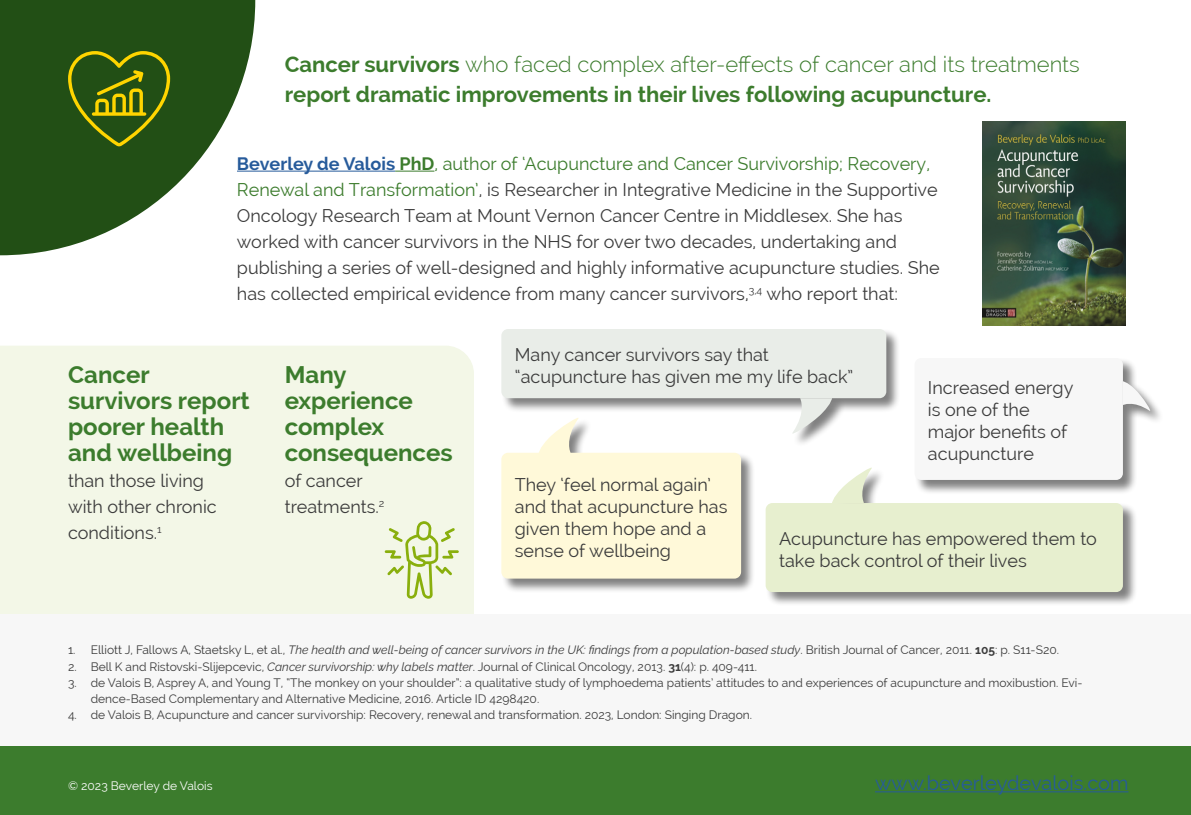
<style>
.page{position:relative;width:1191px;height:815px;background:#fff}
.page>*{position:absolute;margin:0;border:0;box-sizing:border-box;transform-origin:0 0}
.t1{font:700 24px/26px "Raleway";color:#3c7c2d}
.t2{font:700 22px/30px "Raleway";color:#3c7c2d}
.t3{font:20px "Raleway";color:#275b9b}
.t4{font:18px/26px "Raleway";color:#3b3b3b}
.t5{font:12px/16px "Raleway";color:#3b3b3b}
.t6{font:italic 12px "Raleway";color:#3b3b3b}
.t7{font:12px "Raleway";color:#fff}
.s1{font-weight:300}
.s2{font-weight:700;color:#275b9b}
.s3{font-weight:700;color:#3c7c2d}
.s4{color:#3c7c2d}
.s5{font-style:normal}
.s6{font-weight:700;font-style:normal}
.s7{font-style:italic}
.s8{font-weight:700}
</style>
<div class="page">
<div style="left:0;top:346px;width:474px;height:268px;background:#f3f7e7"></div>
<div style="left:539px;top:418px;width:53px;height:50px;background:#000;opacity:.5"></div>
<svg style="left:539px;top:418px;width:42px;height:34px"></svg>
<div style="left:832px;top:468px;width:53px;height:49px;background:#000;opacity:.5"></div>
<svg style="left:832px;top:467px;width:42px;height:35px"></svg>
<svg style="left:0;top:0;width:255px;height:255px;fill:#224f15"></svg>
<div style="left:0;top:614px;width:1191px;height:132px;background:#f7f7f7"></div>
<svg style="left:68px;top:51px;width:102px;height:96px"></svg>
<div style="left:0;top:746px;width:1191px;height:68px;background:#3c7c2d"></div>
<hr style="left:875px;top:791px;width:253px;height:1px;background:#275b9b">
<svg style="left:385px;top:521px;width:74px;height:77px"></svg>
<hr style="left:237px;top:171px;width:158px;height:1px;background:#275b9b">
<hr style="left:395px;top:171px;width:39px;height:1px;background:#3c7c2d">
<div style="left:501px;top:452px;width:254px;height:141px;background:#000;opacity:.5"></div>
<div style="left:501px;top:452px;width:240px;height:126px;background:#fff9d9;border-radius:7px"></div>
<div style="left:501px;top:329px;width:400px;height:84px;background:#000;opacity:.5"></div>
<div style="left:501px;top:329px;width:385px;height:69px;background:#e9ede8;border-radius:7px"></div>
<div style="left:914px;top:358px;width:223px;height:136px;background:#000;opacity:.5"></div>
<div style="left:914px;top:358px;width:209px;height:122px;background:#f7f7f7;border-radius:7px"></div>
<div style="left:792px;top:398px;width:54px;height:49px;background:#000;opacity:.5"></div>
<svg style="left:789px;top:398px;width:43px;height:39px"></svg>
<div style="left:1122px;top:382px;width:42px;height:43px;background:#000;opacity:.5"></div>
<svg style="left:1123px;top:381px;width:30px;height:32px"></svg>
<div style="left:765px;top:502px;width:372px;height:104px;background:#000;opacity:.5"></div>
<div style="left:765px;top:503px;width:358px;height:89px;background:#e7efcf;border-radius:7px"></div>
<img style="left:982px;top:122px;width:143px;height:204px">
<p class="t2" style="left:285px;top:49px;width:796px">Cancer survivors <span class="s1">who faced complex after-effects of cancer and its treatments </span>report dramatic improvements in their lives following acupuncture.</p>
<p class="t4" style="left:237px;top:150px;width:704px"><span class="s2">Beverley de Valois</span> <span class="s3">PhD</span><span class="s4">, author of ‘Acupuncture and Cancer Survivorship; Recovery, Renewal and Transformation’</span>, is Researcher in Integrative Medicine in the Supportive Oncology Research Team at Mount Vernon Cancer Centre in Middlesex. She has worked with cancer survivors in the NHS for over two decades, undertaking and publishing a series of well-designed and highly informative acupuncture studies. She has collected empirical evidence from many cancer survivors,<sup>3,4</sup> who report that:</p>
<h1 class="t1" style="left:68px;top:362px;width:183px">Cancer survivors report poorer health and wellbeing</h1>
<p class="t4" style="left:68px;top:468px;width:150px">than those living with other chronic conditions.<sup>1</sup></p>
<h1 class="t1" style="left:285px;top:362px;width:170px">Many experience complex consequences</h1>
<p class="t4" style="left:285px;top:468px;width:101px">of cancer treatments.<sup>2</sup></p>
<p class="t4" style="left:515px;top:343px;width:340px;line-height:22px">Many cancer survivors say that “acupuncture has given me my life back”</p>
<p class="t4" style="left:928px;top:377px;width:147px;line-height:22px">Increased energy is one of the major benefits of acupuncture</p>
<p class="t4" style="left:515px;top:473px;width:214px;line-height:22px">They ‘feel normal again’ and that acupuncture has given them hope and a sense of wellbeing</p>
<p class="t4" style="left:779px;top:527px;width:319px;line-height:22px">Acupuncture has empowered them to take back control of their lives</p>
<p class="t6" style="left:68px;top:643px;width:992px"><span class="s5">1. Elliott J, Fallows A, Staetsky L, et al.,</span> The health and well-being of cancer survivors in the UK: findings from a population-based study<span class="s5">. British Journal of Cancer, 2011.</span> <span class="s6">105</span><span class="s5">: p. S11-S20.</span></p>
<p class="t5" style="left:68px;top:658px;width:690px">2. Bell K and Ristovski-Slijepcevic, <span class="s7">Cancer survivorship: why labels matter</span>. Journal of Clinical Oncology, 2013. <span class="s8">31</span>(4): p. 409-411.</p>
<p class="t5" style="left:91px;top:674px;width:993px;text-indent:-23px">3. de Valois B, Asprey A, and Young T, “The monkey on your shoulder”: a qualitative study of lymphoedema patients’ attitudes to and experiences of acupuncture and moxibustion. Evi&shy;dence-Based Complementary and Alternative Medicine, 2016. Article ID 4298420.</p>
<p class="t5" style="left:68px;top:706px;width:685px">4. de Valois B, Acupuncture and cancer survivorship: Recovery, renewal and transformation. 2023, London: Singing Dragon.</p>
<p class="t7" style="left:68px;top:779px;width:146px">© 2023 Beverley de Valois</p>
<p class="t3" style="left:875px;top:771px;width:255px">www.beverleydevalois.com</p>
</div>
